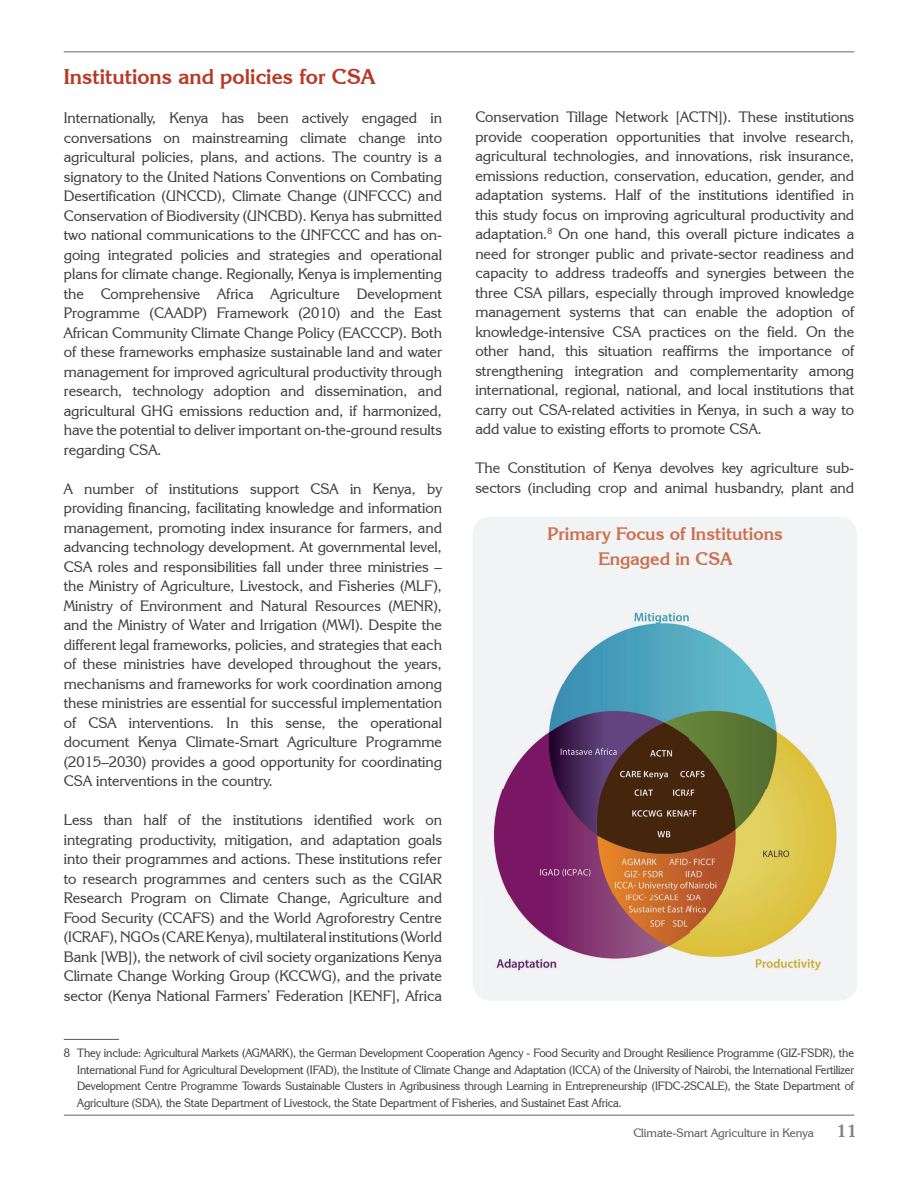
<style>
.page{position:relative;width:918px;height:1188px;background:#fff}
.page>*{position:absolute;margin:0;border:0;box-sizing:border-box;transform-origin:0 0}
.t1{font:700 21.15px "Korinna IT Cby BT";color:#b93825}
.t2{font:700 18px/25px "Korinna IT Cby BT";color:#cb7051;text-align:center}
.t3{font:700 18px "Korinna IT Cby BT";color:#808285}
.t4{font:15px/19.5px "Korinna IT Cby BT";color:#3e3e3f;text-align:justify}
.t5{font:12px/16.5px "Korinna IT Cby BT";letter-spacing:-.01em;color:#3e3e3f;text-align:justify;scale:.95 1}
.t6{font:12px "Korinna IT Cby BT";color:#545557}
</style>
<div class="page">
<hr style="left:64px;top:52px;width:790px;height:1px;background:#636366">
<hr style="left:64px;top:1115px;width:790px;height:1px;background:#636366">
<div style="left:473px;top:517px;width:384px;height:481px;background:#f2f3f4"></div>
<img style="left:481px;top:579px;width:366px;height:422px">
<hr style="left:64px;top:1039px;width:55px;height:1px;background:#57585a">
<h1 class="t1" style="left:64px;top:64px;width:313px">Institutions and policies for CSA</h1>
<p class="t4" style="left:64px;top:108px;width:380px">Internationally, Kenya has been actively engaged in conversations on mainstreaming climate change into agricultural policies, plans, and actions. The country is a signatory to the United Nations Conventions on Combating Desertification (UNCCD), Climate Change (UNFCCC) and Conservation of Biodiversity (UNCBD). Kenya has submitted two national communications to the UNFCCC and has on&shy;going integrated policies and strategies and operational plans for climate change. Regionally, Kenya is implementing the Comprehensive Africa Agriculture Development Programme (CAADP) Framework (2010) and the East African Community Climate Change Policy (EACCCP). Both of these frameworks emphasize sustainable land and water management for improved agricultural productivity through research, technology adoption and dissemination, and agricultural GHG emissions reduction and, if harmonized, have the potential to deliver important on-the-ground results regarding CSA.</p>
<p class="t4" style="left:64px;top:479px;width:380px">A number of institutions support CSA in Kenya, by providing financing, facilitating knowledge and information management, promoting index insurance for farmers, and advancing technology development. At governmental level, CSA roles and responsibilities fall under three ministries – the Ministry of Agriculture, Livestock, and Fisheries (MLF), Ministry of Environment and Natural Resources (MENR), and the Ministry of Water and Irrigation (MWI). Despite the different legal frameworks, policies, and strategies that each of these ministries have developed throughout the years, mechanisms and frameworks for work coordination among these ministries are essential for successful implementation of CSA interventions. In this sense, the operational document Kenya Climate-Smart Agriculture Programme (2015–2030) provides a good opportunity for coordinating CSA interventions in the country.</p>
<p class="t4" style="left:64px;top:810px;width:380px">Less than half of the institutions identified work on integrating productivity, mitigation, and adaptation goals into their programmes and actions. These institutions refer to research programmes and centers such as the CGIAR Research Program on Climate Change, Agriculture and Food Security (CCAFS) and the World Agroforestry Centre (ICRAF), NGOs (CARE Kenya), multilateral institutions (World Bank [WB]), the network of civil society organizations Kenya Climate Change Working Group (KCCWG), and the private sector (Kenya National Farmers’ Federation [KENF], Africa</p>
<p class="t4" style="left:475px;top:107px;width:380px">Conservation Tillage Network [ACTN]). These institutions provide cooperation opportunities that involve research, agricultural technologies, and innovations, risk insurance, emissions reduction, conservation, education, gender, and adaptation systems. Half of the institutions identified in this study focus on improving agricultural productivity and adaptation.<sup>8</sup> On one hand, this overall picture indicates a need for stronger public and private-sector readiness and capacity to address tradeoffs and synergies between the three CSA pillars, especially through improved knowledge management systems that can enable the adoption of knowledge-intensive CSA practices on the field. On the other hand, this situation reaffirms the importance of strengthening integration and complementarity among international, regional, national, and local institutions that carry out CSA-related activities in Kenya, in such a way to add value to existing efforts to promote CSA.</p>
<p class="t4" style="left:475px;top:458px;width:380px">The Constitution of Kenya devolves key agriculture sub&shy;sectors (including crop and animal husbandry, plant and</p>
<p class="t2" style="left:548px;top:521px;width:237px">Primary Focus of Institutions<br>Engaged in CSA</p>
<p class="t5" style="left:77px;top:1045px;width:819px;text-indent:-13px">8 They include: Agricultural Markets (AGMARK), the German Development Cooperation Agency - Food Security and Drought Resilience Programme (GIZ-FSDR), the International Fund for Agricultural Development (IFAD), the Institute of Climate Change and Adaptation (ICCA) of the University of Nairobi, the International Fertilizer Development Centre Programme Towards Sustainable Clusters in Agribusiness through Learning in Entrepreneurship (IFDC-2SCALE), the State Department of Agriculture (SDA), the State Department of Livestock, the State Department of Fisheries, and Sustainet East Africa.</p>
<p class="t6" style="left:633px;top:1125px;width:182px">Climate-Smart Agriculture in Kenya</p>
<p class="t3" style="left:836px;top:1120px;width:22px">11</p>
</div>
